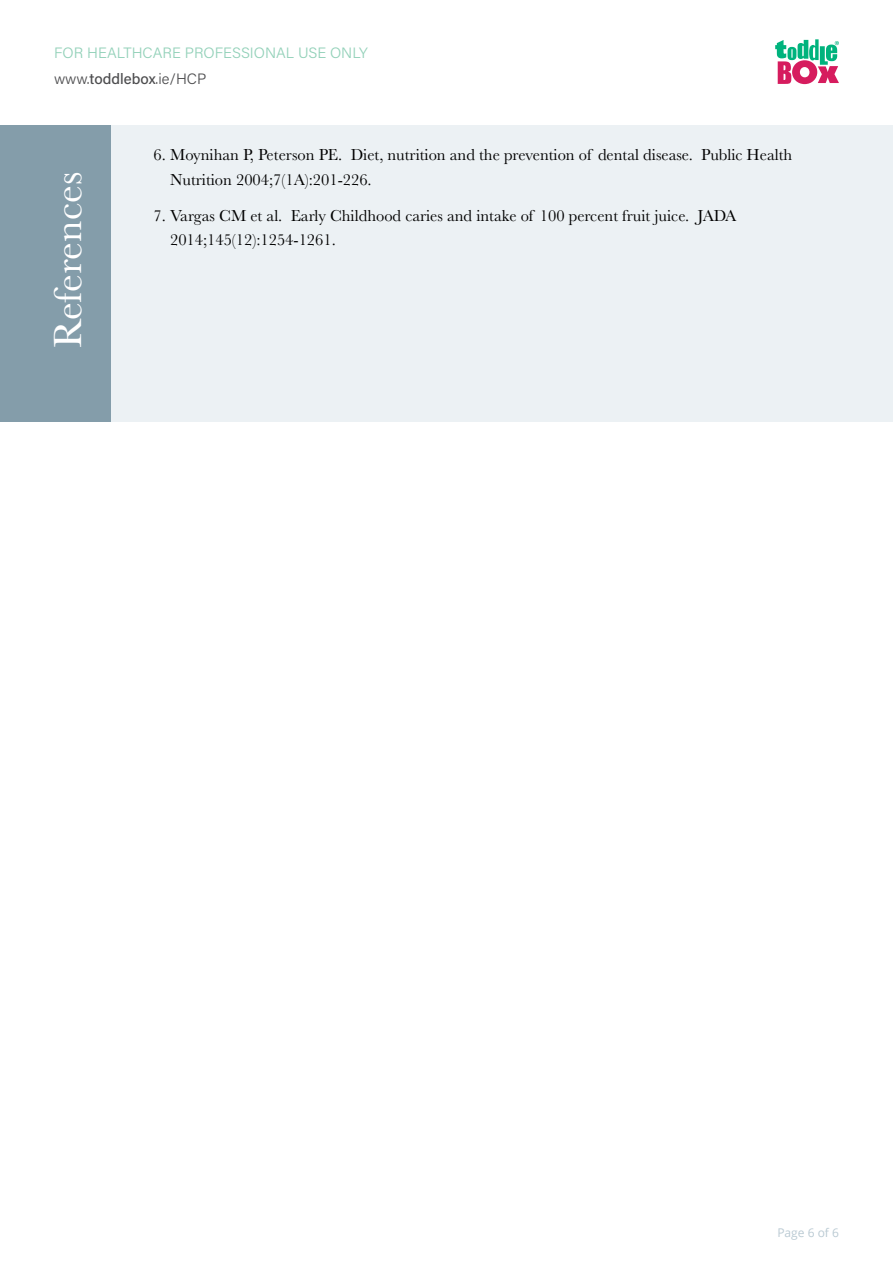
<style>
.page{position:relative;width:893px;height:1263px;background:#fff}
.page>*{position:absolute;margin:0;border:0;box-sizing:border-box;transform-origin:0 0}
.t1{font:40.5px "Baskerville";color:#fff}
.t2{font:16.5px/24px "Baskerville";color:#000}
.t3{font:300 15px/26.2px "Acumin Pro";color:#93d1b9}
.t4{font:12px "Open Sans";color:#bacad3}
.s1{color:#4d4d4f}
.s2{font-weight:500;color:#4d4d4f}
</style>
<div class="page">
<svg style="left:775px;top:39px;width:64px;height:45px"></svg>
<div style="left:68px;top:125px;width:825px;height:297px;background:#ecf1f4"></div>
<div style="left:0;top:125px;width:111px;height:297px;background:#849daa"></div>
<p class="t3" style="left:54px;top:39px;width:315px">FOR HEALTHCARE PROFESSIONAL USE ONLY <span class="s1">www.</span><span class="s2">toddlebox</span><span class="s1">.ie/HCP</span></p>
<h1 class="t1" style="left:42px;top:348px;width:178px;rotate:-90deg">References</h1>
<p class="t2" style="left:170px;top:143px;width:624px;text-indent:-16px">6. Moynihan P, Peterson PE. Diet, nutrition and the prevention of dental disease. Public Health<br>Nutrition 2004;7(1A):201-226.</p>
<p class="t2" style="left:170px;top:204px;width:568px;text-indent:-16px">7. Vargas CM et al. Early Childhood caries and intake of 100 percent fruit juice. JADA<br>2014;145(12):1254-1261.</p>
<p class="t4" style="left:777px;top:1224px;width:63px">Page 6 of 6</p>
</div>
